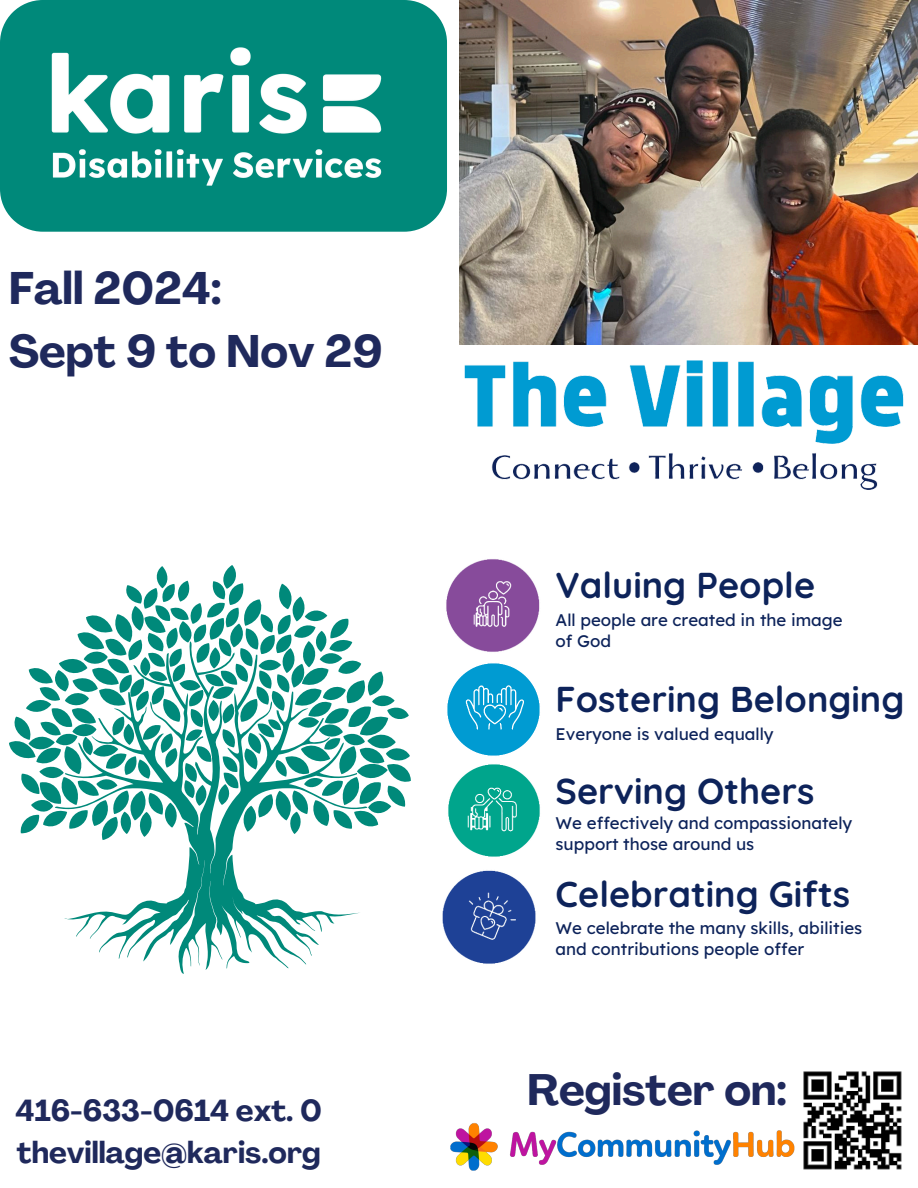
<style>
.page{position:relative;width:918px;height:1188px;background:#fff}
.page>*{position:absolute;margin:0;border:0;box-sizing:border-box;transform-origin:0 0}
.t1{font:700 45px/63px "Agrandir";color:#1f295c}
.t2{font:700 43.5px "Agrandir";color:#1f295c}
.t3{font:700 36px "Quicksand";color:#0d235a}
.t4{font:700 30px/41.7px "Agrandir";color:#1f295c}
.t5{font:16.8px/21.5px "Lexend Deca";color:#0d235a}
</style>
<div class="page">
<div style="left:0;top:0;width:447px;height:232px;background:#00897a"></div>
<img style="left:36px;top:29px;width:375px;height:174px">
<img style="left:459px;top:344px;width:459px;height:146px">
<svg style="left:9px;top:565px;width:402px;height:408px"></svg>
<img style="left:459px;top:0;width:459px;height:344px">
<img style="left:450px;top:1123px;width:345px;height:48px">
<img style="left:803px;top:1071px;width:99px;height:99px">
<img style="left:443px;top:870px;width:93px;height:94px">
<img style="left:447px;top:663px;width:93px;height:93px">
<img style="left:448px;top:764px;width:92px;height:93px">
<img style="left:446px;top:559px;width:94px;height:93px">
<h1 class="t1" style="left:9px;top:261px;width:375px">Fall 2024:<br>Sept 9 to Nov 29</h1>
<p class="t4" style="left:16px;top:1093px;width:308px">416-633-0614 ext. 0 thevillage@karis.org</p>
<h2 class="t3" style="left:556px;top:562px;width:261px">Valuing People</h2>
<h2 class="t5" style="left:556px;top:609px;width:289px">All people are created in the image</h2>
<p class="t5" style="left:556px;top:630px;width:57px">of God</p>
<p class="t3" style="left:556px;top:676px;width:350px">Fostering Belonging</p>
<h3 class="t5" style="left:556px;top:723px;width:220px">Everyone is valued equally</h3>
<h2 class="t3" style="left:556px;top:768px;width:260px">Serving Others</h2>
<p class="t5" style="left:556px;top:812px;width:298px">We effectively and compassionately support those around us</p>
<p class="t3" style="left:556px;top:871px;width:296px">Celebrating Gifts</p>
<h1 class="t5" style="left:556px;top:917px;width:308px">We celebrate the many skills, abilities and contributions people offer</h1>
<p class="t2" style="left:527px;top:1072px;width:261px">Register on:</p>
</div>
